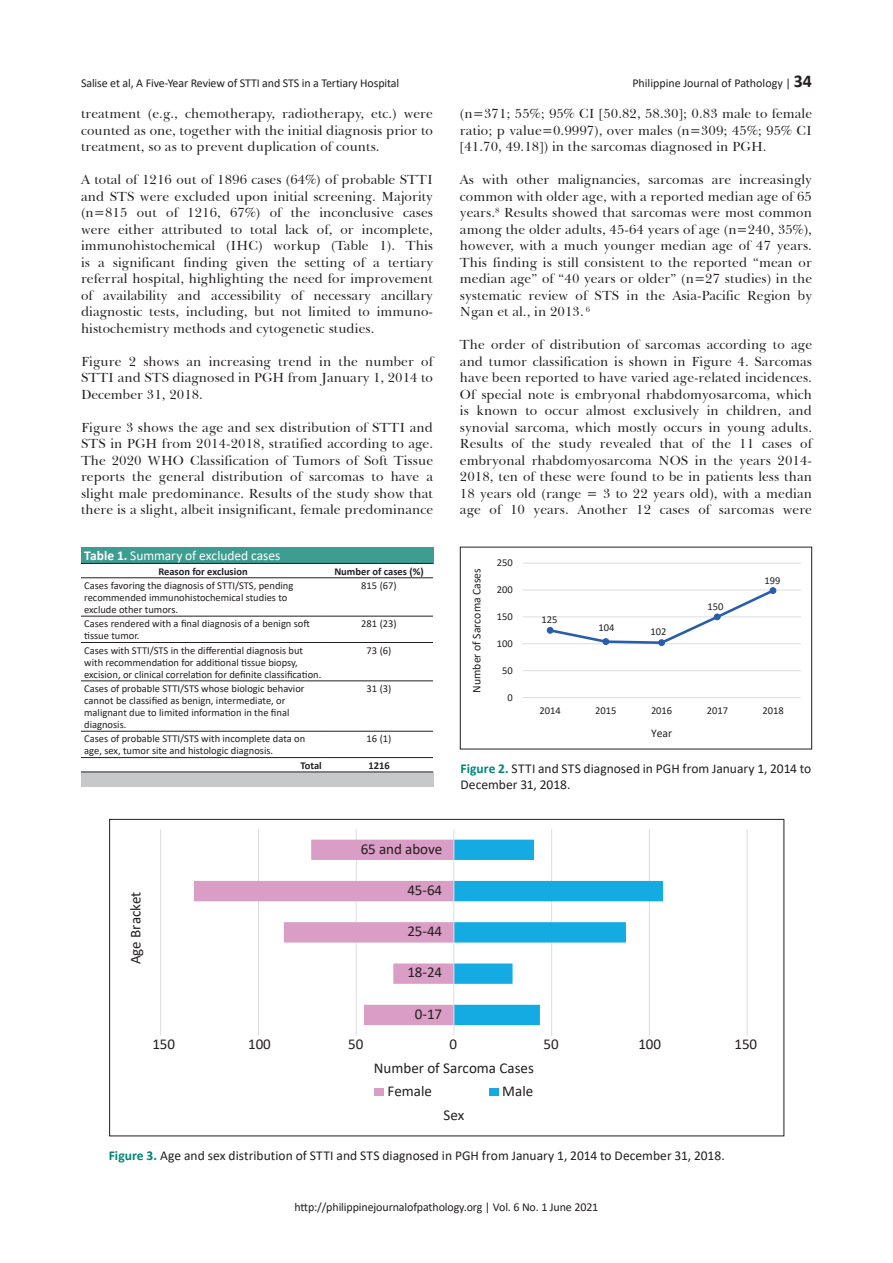
<style>
.page{position:relative;width:893px;height:1263px;background:#fff}
.page>*{position:absolute;margin:0;border:0;box-sizing:border-box;transform-origin:0 0}
.t1{font:15px "Calibri";color:#231f20}
.t2{font:13.5px/16.5px "Baskerville BT";letter-spacing:.005em;color:#231f20;text-align:justify}
.t3{font:13.5px/16.5px "Calibri";color:#231f20}
.t4{font:13.5px "Calibri";letter-spacing:-.005em;color:#fff}
.t5{font:12px "Calibri";letter-spacing:-.01em;color:#231f20}
.t6{font:11.7px "Calibri";color:#231f20}
.t7{font:10.5px/12px "Calibri";color:#231f20}
.t8{font:700 10.5px "Calibri";color:#231f20}
.s1{font-weight:700;font-size:18px}
.s2{font-weight:700}
.s3{font-weight:700;color:#008575}
</style>
<div class="page">
<hr style="left:160px;top:829px;width:1px;height:206px;background:#dcdddf">
<hr style="left:258px;top:829px;width:1px;height:206px;background:#dcdddf">
<hr style="left:356px;top:829px;width:1px;height:206px;background:#dcdddf">
<hr style="left:551px;top:829px;width:1px;height:206px;background:#dcdddf">
<hr style="left:649px;top:829px;width:1px;height:206px;background:#dcdddf">
<hr style="left:747px;top:829px;width:1px;height:206px;background:#dcdddf">
<svg style="left:454px;top:840px;width:209px;height:185px"></svg>
<svg style="left:194px;top:840px;width:259px;height:185px"></svg>
<hr style="left:453px;top:829px;width:1px;height:206px;background:#dcdddf">
<div style="left:374px;top:1088px;width:10px;height:8px;background:#d99dc6"></div>
<div style="left:489px;top:1088px;width:9px;height:8px;background:#14abe3"></div>
<div style="left:81px;top:547px;width:352px;height:16px;background:#3d9d90"></div>
<div style="left:81px;top:772px;width:352px;height:14px;background:#c7c8ca"></div>
<hr style="left:81px;top:563px;width:244px;height:1px;background:#231f20">
<hr style="left:325px;top:563px;width:108px;height:1px;background:#231f20">
<hr style="left:81px;top:577px;width:244px;height:1px;background:#231f20">
<hr style="left:325px;top:577px;width:108px;height:1px;background:#231f20">
<hr style="left:81px;top:616px;width:244px;height:1px;background:#231f20">
<hr style="left:325px;top:616px;width:108px;height:1px;background:#231f20">
<hr style="left:81px;top:642px;width:244px;height:1px;background:#231f20">
<hr style="left:325px;top:642px;width:108px;height:1px;background:#231f20">
<hr style="left:81px;top:680px;width:244px;height:1px;background:#231f20">
<hr style="left:325px;top:680px;width:108px;height:1px;background:#231f20">
<hr style="left:81px;top:731px;width:244px;height:1px;background:#231f20">
<hr style="left:325px;top:731px;width:108px;height:1px;background:#231f20">
<hr style="left:81px;top:757px;width:244px;height:1px;background:#231f20">
<hr style="left:325px;top:757px;width:108px;height:1px;background:#231f20">
<hr style="left:81px;top:771px;width:244px;height:1px;background:#231f20">
<hr style="left:325px;top:771px;width:108px;height:1px;background:#231f20">
<hr style="left:522px;top:670px;width:279px;height:1px;background:#dcdddf">
<hr style="left:522px;top:643px;width:279px;height:1px;background:#dcdddf">
<hr style="left:522px;top:616px;width:279px;height:1px;background:#dcdddf">
<hr style="left:522px;top:590px;width:279px;height:1px;background:#dcdddf">
<hr style="left:522px;top:563px;width:279px;height:1px;background:#dcdddf">
<hr style="left:522px;top:697px;width:279px;height:1px;background:#dcdddf">
<div style="left:658px;top:639px;width:7px;height:7px;border:1px solid #285dab;border-radius:50%"></div>
<svg style="left:547px;top:588px;width:229px;height:57px"></svg>
<div style="left:770px;top:587px;width:6px;height:7px;border:1px solid #285dab;border-radius:50%"></div>
<div style="left:460px;top:547px;width:352px;height:202px;border:1px solid #231f20"></div>
<p class="t5" style="left:81px;top:75px;width:320px">Salise et al, A Five-Year Review of STTI and STS in a Tertiary Hospital</p>
<p class="t5" style="left:632px;top:75px;width:181px">Philippine Journal of Pathology | <span class="s1">34</span></p>
<p class="t2" style="left:81px;top:105px;width:354px">treatment (e.g., chemotherapy, radiotherapy, etc.) were counted as one, together with the initial diagnosis prior to treatment, so as to prevent duplication of counts.</p>
<p class="t2" style="left:81px;top:171px;width:354px">A total of 1216 out of 1896 cases (64%) of probable STTI and STS were excluded upon initial screening. Majority (n=815 out of 1216, 67%) of the inconclusive cases were either attributed to total lack of, or incomplete, immunohistochemical (IHC) workup (Table 1). This is a significant finding given the setting of a tertiary referral hospital, highlighting the need for improvement of availability and accessibility of necessary ancillary diagnostic tests, including, but not limited to immuno&shy;histochemistry methods and cytogenetic studies.</p>
<p class="t2" style="left:81px;top:353px;width:353px">Figure 2 shows an increasing trend in the number of STTI and STS diagnosed in PGH from January 1, 2014 to December 31, 2018.</p>
<p class="t2" style="left:81px;top:419px;width:354px">Figure 3 shows the age and sex distribution of STTI and STS in PGH from 2014-2018, stratified according to age.<br>The 2020 WHO Classification of Tumors of Soft Tissue reports the general distribution of sarcomas to have a slight male predominance. Results of the study show that there is a slight, albeit insignificant, female predominance</p>
<p class="t4" style="left:84px;top:546px;width:198px"><span class="s2">Table 1.</span> Summary of excluded cases</p>
<p class="t8" style="left:158px;top:564px;width:91px">Reason for exclusion</p>
<p class="t8" style="left:334px;top:564px;width:91px">Number of cases (%)</p>
<p class="t7" style="left:84px;top:579px;width:211px">Cases favoring the diagnosis of STTI/STS, pending recommended immunohistochemical studies to exclude other tumors.</p>
<p class="t7" style="left:361px;top:579px;width:37px">815 (67)</p>
<p class="t7" style="left:84px;top:617px;width:227px">Cases rendered with a final diagnosis of a benign soft tissue tumor.</p>
<p class="t7" style="left:361px;top:617px;width:37px">281 (23)</p>
<p class="t7" style="left:84px;top:644px;width:239px">Cases with STTI/STS in the differential diagnosis but with recommendation for additional tissue biopsy, excision, or clinical correlation for definite classification.</p>
<p class="t7" style="left:367px;top:644px;width:26px">73 (6)</p>
<p class="t7" style="left:84px;top:682px;width:222px">Cases of probable STTI/STS whose biologic behavior cannot be classified as benign, intermediate, or malignant due to limited information in the final diagnosis.</p>
<p class="t7" style="left:367px;top:682px;width:26px">31 (3)</p>
<p class="t7" style="left:84px;top:733px;width:222px">Cases of probable STTI/STS with incomplete data on age, sex, tumor site and histologic diagnosis.</p>
<p class="t7" style="left:367px;top:733px;width:26px">16 (1)</p>
<p class="t8" style="left:301px;top:758px;width:23px">Total</p>
<p class="t8" style="left:368px;top:758px;width:23px">1216</p>
<p class="t2" style="left:460px;top:105px;width:354px">(n=371; 55%; 95% CI [50.82, 58.30]; 0.83 male to female ratio; p value=0.9997), over males (n=309; 45%; 95% CI [41.70, 49.18]) in the sarcomas diagnosed in PGH.</p>
<p class="t2" style="left:460px;top:171px;width:354px">As with other malignancies, sarcomas are increasingly common with older age, with a reported median age of 65 years.<sup>8</sup> Results showed that sarcomas were most common among the older adults, 45-64 years of age (n=240, 35%), however, with a much younger median age of 47 years.<br>This finding is still consistent to the reported “mean or median age” of “40 years or older” (n=27 studies) in the systematic review of STS in the Asia-Pacific Region by Ngan et al., in 2013. <sup>6</sup></p>
<p class="t2" style="left:460px;top:336px;width:354px">The order of distribution of sarcomas according to age and tumor classification is shown in Figure 4. Sarcomas have been reported to have varied age-related incidences.<br>Of special note is embryonal rhabdomyosarcoma, which is known to occur almost exclusively in children, and synovial sarcoma, which mostly occurs in young adults.<br>Results of the study revealed that of the 11 cases of embryonal rhabdomyosarcoma NOS in the years 2014- 2018, ten of these were found to be in patients less than 18 years old (range = 3 to 22 years old), with a median age of 10 years. Another 12 cases of sarcomas were</p>
<p class="t6" style="left:469px;top:693px;width:126px;rotate:-90deg">Number of Sarcoma Cases</p>
<p class="t7" style="left:497px;top:556px;width:17px">250</p>
<p class="t7" style="left:497px;top:583px;width:17px">200</p>
<p class="t7" style="left:497px;top:610px;width:17px">150</p>
<p class="t7" style="left:497px;top:637px;width:17px">100</p>
<p class="t7" style="left:502px;top:664px;width:12px">50</p>
<p class="t7" style="left:507px;top:691px;width:7px">0</p>
<p class="t7" style="left:542px;top:614px;width:17px">125</p>
<p class="t7" style="left:599px;top:621px;width:17px">104</p>
<p class="t7" style="left:651px;top:625px;width:17px">102</p>
<p class="t7" style="left:707px;top:600px;width:17px">150</p>
<p class="t7" style="left:764px;top:574px;width:17px">199</p>
<p class="t7" style="left:540px;top:704px;width:23px">2014</p>
<p class="t7" style="left:595px;top:704px;width:23px">2015</p>
<p class="t7" style="left:651px;top:704px;width:23px">2016</p>
<p class="t7" style="left:707px;top:704px;width:23px">2017</p>
<p class="t7" style="left:762px;top:704px;width:23px">2018</p>
<p class="t6" style="left:651px;top:725px;width:23px">Year</p>
<p class="t3" style="left:460px;top:760px;width:352px"><span class="s3">Figure 2.</span> STTI and STS diagnosed in PGH from January 1, 2014 to<br>December 31, 2018.</p>
<p class="t1" style="left:125px;top:964px;width:74px;rotate:-90deg">Age Bracket</p>
<p class="t1" style="left:361px;top:838px;width:83px">65 and above</p>
<p class="t1" style="left:407px;top:879px;width:36px">45-64</p>
<p class="t1" style="left:407px;top:921px;width:36px">25-44</p>
<p class="t1" style="left:407px;top:962px;width:36px">18-24</p>
<p class="t1" style="left:415px;top:1003px;width:29px">0-17</p>
<p class="t1" style="left:152px;top:1034px;width:24px">150</p>
<p class="t1" style="left:248px;top:1034px;width:24px">100</p>
<p class="t1" style="left:348px;top:1034px;width:17px">50</p>
<p class="t1" style="left:450px;top:1034px;width:9px">0</p>
<p class="t1" style="left:544px;top:1034px;width:17px">50</p>
<p class="t1" style="left:638px;top:1034px;width:24px">100</p>
<p class="t1" style="left:734px;top:1034px;width:24px">150</p>
<p class="t1" style="left:374px;top:1057px;width:162px">Number of Sarcoma Cases</p>
<p class="t1" style="left:387px;top:1080px;width:46px">Female</p>
<p class="t1" style="left:502px;top:1080px;width:32px">Male</p>
<p class="t1" style="left:443px;top:1104px;width:22px">Sex</p>
<p class="t3" style="left:109px;top:1147px;width:617px"><span class="s3">Figure 3.</span> Age and sex distribution of STTI and STS diagnosed in PGH from January 1, 2014 to December 31, 2018.</p>
<p class="t5" style="left:294px;top:1198px;width:305px">http://philippinejournalofpathology.org | Vol. 6 No. 1 June 2021</p>
</div>
